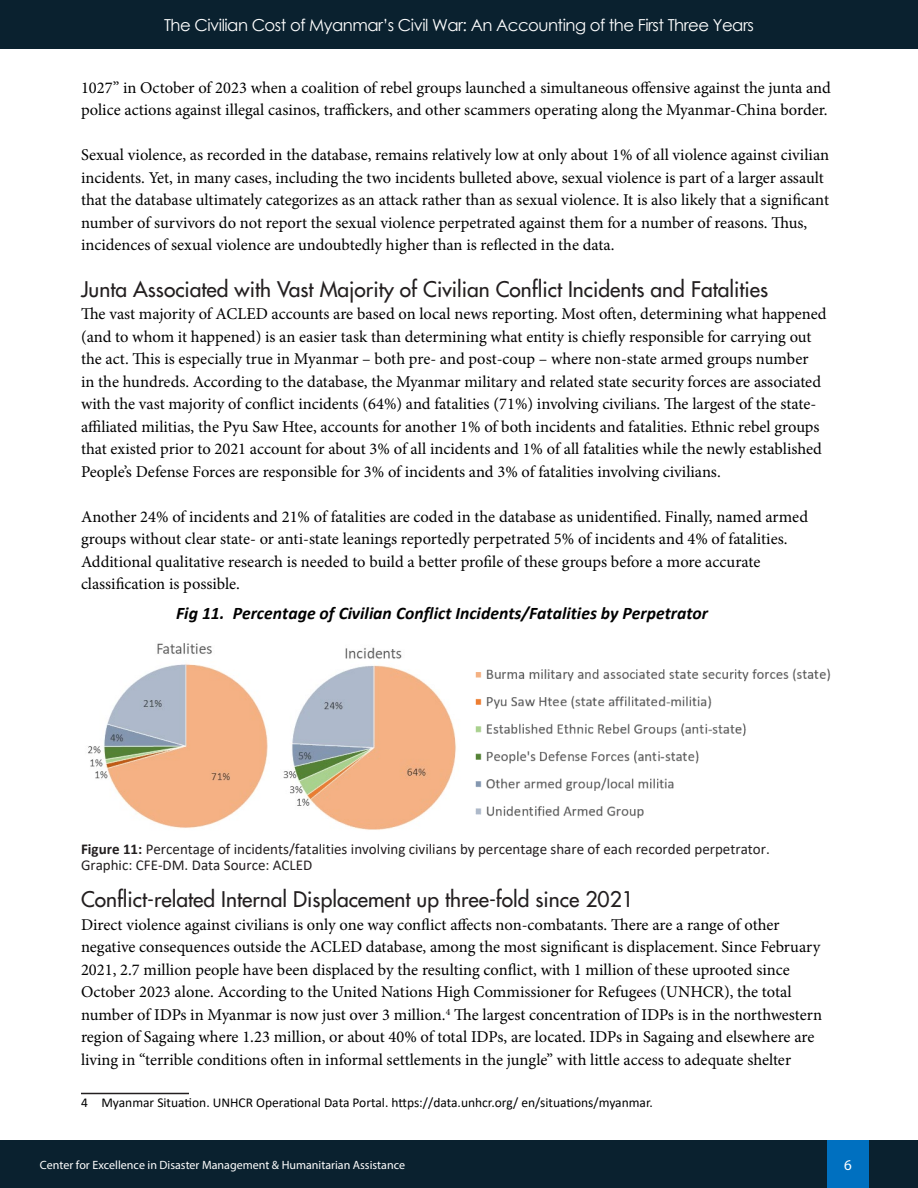
<style>
.page{position:relative;width:918px;height:1188px;background:#fff}
.page>*{position:absolute;margin:0;border:0;box-sizing:border-box;transform-origin:0 0}
.t1{font:500 21px "Futura Std";color:#231f20}
.t2{font:italic 700 17.7px "Calibri";color:#000}
.Main_Paragraph{font:16.5px/22.5px "Minion Pro";color:#000}
.t3{font:16.5px "Century Gothic";letter-spacing:-.03em;color:#fff}
.Caption_-_NO_TOC{font:15px/16.5px "Calibri";color:#231f20}
.t4{font:15px "Myriad Pro";color:#fff}
.Footnotes{font:13.5px "Calibri";color:#000}
.t5{font:12px "Myriad Pro";color:#fff}
.s1{font-weight:700}
</style>
<div class="page">
<div style="left:0;top:1140px;width:918px;height:48px;background:#0a212f"></div>
<div style="left:827px;top:1140px;width:41px;height:48px;background:#0070c0"></div>
<div style="left:0;top:0;width:918px;height:49px;background:#0a212f"></div>
<hr style="left:81px;top:1093px;width:108px;height:1px;background:#231f20">
<img style="left:475px;top:668px;width:356px;height:151px">
<img style="left:88px;top:643px;width:180px;height:185px">
<img style="left:283px;top:647px;width:174px;height:183px">
<p class="t3" style="left:164px;top:13px;width:591px">The Civilian Cost of Myanmar’s Civil War: An Accounting of the First Three Years</p>
<p class="Main_Paragraph" style="left:81px;top:77px;width:751px">1027” in October of 2023 when a coalition of rebel groups launched a simultaneous offensive against the junta and police actions against illegal casinos, traffickers, and other scammers operating along the Myanmar-China border.</p>
<p class="Main_Paragraph" style="left:81px;top:144px;width:750px">Sexual violence, as recorded in the database, remains relatively low at only about 1% of all violence against civilian incidents. Yet, in many cases, including the two incidents bulleted above, sexual violence is part of a larger assault that the database ultimately categorizes as an attack rather than as sexual violence. It is also likely that a significant number of survivors do not report the sexual violence perpetrated against them for a number of reasons. Thus, incidences of sexual violence are undoubtedly higher than is reflected in the data.</p>
<h3 class="t1" style="left:81px;top:276px;width:689px">Junta Associated with Vast Majority of Civilian Conflict Incidents and Fatalities</h3>
<p class="Main_Paragraph" style="left:81px;top:303px;width:747px">The vast majority of ACLED accounts are based on local news reporting. Most often, determining what happened (and to whom it happened) is an easier task than determining what entity is chiefly responsible for carrying out the act. This is especially true in Myanmar – both pre- and post-coup – where non-state armed groups number<br>in the hundreds. According to the database, the Myanmar military and related state security forces are associated with the vast majority of conflict incidents (64%) and fatalities (71%) involving civilians. The largest of the state&shy;affiliated militias, the Pyu Saw Htee, accounts for another 1% of both incidents and fatalities. Ethnic rebel groups that existed prior to 2021 account for about 3% of all incidents and 1% of all fatalities while the newly established People’s Defense Forces are responsible for 3% of incidents and 3% of fatalities involving civilians.</p>
<p class="Main_Paragraph" style="left:81px;top:506px;width:729px">Another 24% of incidents and 21% of fatalities are coded in the database as unidentified. Finally, named armed groups without clear state- or anti-state leanings reportedly perpetrated 5% of incidents and 4% of fatalities.<br>Additional qualitative research is needed to build a better profile of these groups before a more accurate classification is possible.</p>
<p class="t2" style="left:176px;top:601px;width:534px">Fig 11. Percentage of Civilian Conflict Incidents/Fatalities by Perpetrator</p>
<p class="Caption_-_NO_TOC" style="left:81px;top:840px;width:690px"><span class="s1">Figure 11:</span> Percentage of incidents/fatalities involving civilians by percentage share of each recorded perpetrator.<br>Graphic: CFE-DM. Data Source: ACLED</p>
<h3 class="t1" style="left:81px;top:887px;width:555px">Conflict-related Internal Displacement up three-fold since 2021</h3>
<p class="Main_Paragraph" style="left:81px;top:914px;width:743px">Direct violence against civilians is only one way conflict affects non-combatants. There are a range of other negative consequences outside the ACLED database, among the most significant is displacement. Since February 2021, 2.7 million people have been displaced by the resulting conflict, with 1 million of these uprooted since October 2023 alone. According to the United Nations High Commissioner for Refugees (UNHCR), the total number of IDPs in Myanmar is now just over 3 million.<sup>4</sup> The largest concentration of IDPs is in the northwestern region of Sagaing where 1.23 million, or about 40% of total IDPs, are located. IDPs in Sagaing and elsewhere are living in “terrible conditions often in informal settlements in the jungle” with little access to adequate shelter</p>
<p class="Footnotes" style="left:81px;top:1093px;width:573px">4 Myanmar Situation. UNHCR Operational Data Portal. https://data.unhcr.org/ en/situations/myanmar.</p>
<p class="t5" style="left:40px;top:1158px;width:367px">Center for Excellence in Disaster Management &amp; Humanitarian Assistance</p>
<p class="t4" style="left:844px;top:1156px;width:9px">6</p>
</div>
